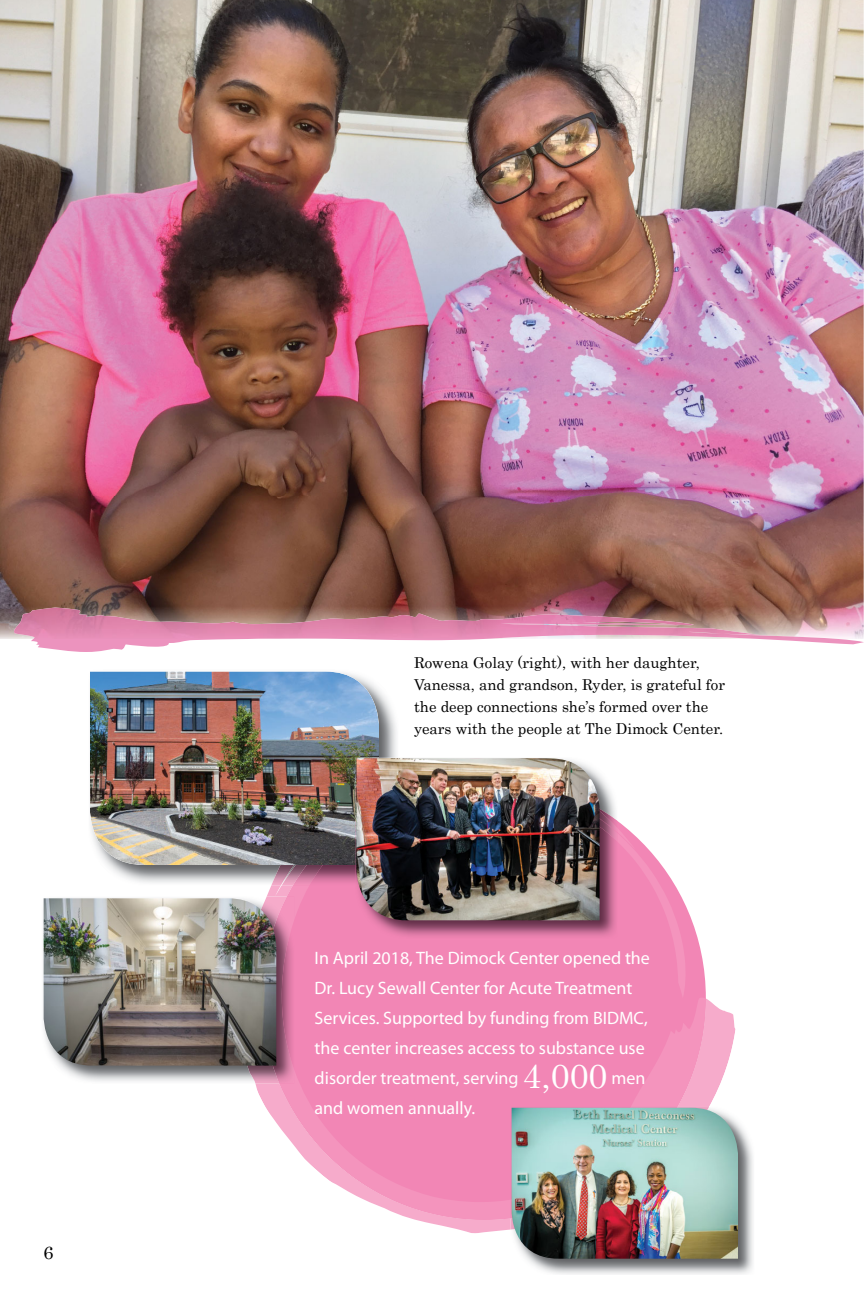
<style>
.page{position:relative;width:864px;height:1296px;background:#fff}
.page>*{position:absolute;margin:0;border:0;box-sizing:border-box;transform-origin:0 0}
.t1{font:18px/30px "Myriad Pro";color:#fff}
.t2{font:18px "Century";color:#000}
.t3{font:15px/22px "Century";color:#000}
.s1{font-family:"Century";font-size:34px}
</style>
<div class="page">
<svg style="left:255px;top:885px;width:481px;height:348px"></svg>
<svg style="left:279px;top:828px;width:427px;height:392px;background:#f392bc"></svg>
<img style="left:0;top:0;width:864px;height:639px">
<img style="left:108px;top:690px;width:289px;height:193px">
<img style="left:323px;top:865px;width:32px;height:20px">
<img style="left:271px;top:865px;width:22px;height:20px">
<img style="left:293px;top:865px;width:30px;height:20px">
<img style="left:90px;top:671px;width:289px;height:194px">
<img style="left:238px;top:896px;width:24px;height:188px">
<img style="left:262px;top:896px;width:32px;height:188px">
<img style="left:44px;top:898px;width:232px;height:168px">
<img style="left:511px;top:1107px;width:242px;height:167px">
<img style="left:512px;top:1108px;width:226px;height:151px">
<img style="left:355px;top:842px;width:262px;height:97px">
<img style="left:600px;top:776px;width:17px;height:66px">
<img style="left:379px;top:757px;width:18px;height:1px">
<img style="left:355px;top:757px;width:24px;height:108px">
<img style="left:356px;top:758px;width:244px;height:162px">
<svg style="left:31px;top:639px;width:833px;height:13px"></svg>
<img style="left:14px;top:608px;width:824px;height:31px">
<p class="t2" style="left:44px;top:1241px;width:12px">6</p>
<p class="t3" style="left:414px;top:651px;width:313px">Rowena Golay (right), with her daughter, Vanessa, and grandson, Ryder, is grateful for the deep connections she’s formed over the years with the people at The Dimock Center.</p>
<p class="t1" style="left:315px;top:944px;width:337px">In April 2018, The Dimock Center opened the Dr. Lucy Sewall Center for Acute Treatment Services. Supported by funding from BIDMC, the center increases access to substance use disorder treatment, serving <span class="s1">4,000</span> men and women annually.</p>
</div>
